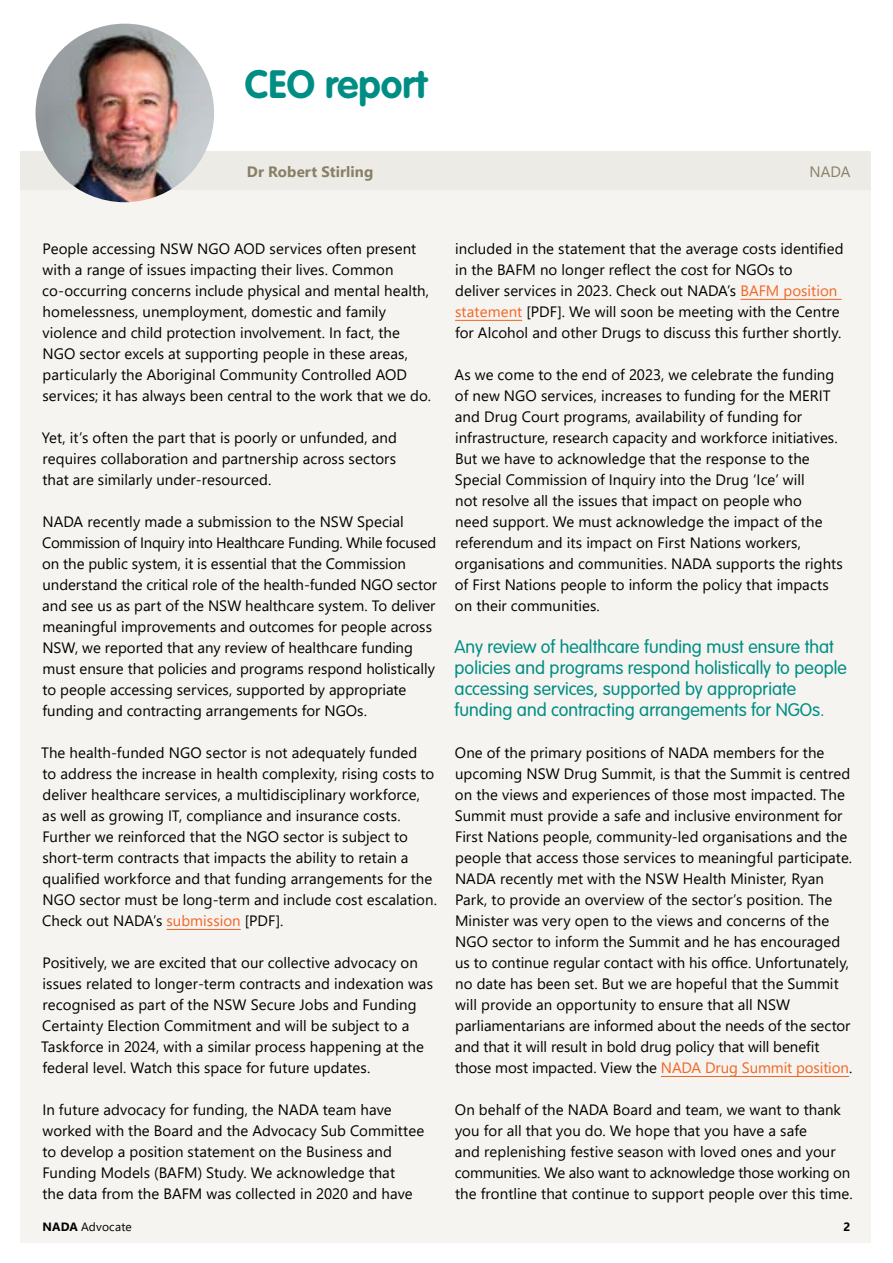
<style>
.page{position:relative;width:893px;height:1263px;background:#fff}
.page>*{position:absolute;margin:0;border:0;box-sizing:border-box;transform-origin:0 0}
.t1{font:700 39px "VAG Rounded Std";color:#008e84}
.t2{font:300 18px/21px "VAG Rounded Std";letter-spacing:.005em;color:#008e84}
.t3{font:15px/21px "Segoe UI";letter-spacing:.005em;color:#000}
.t4{font:700 15px "Segoe UI";letter-spacing:.01em;color:#897f67}
.t5{font:15px "Segoe UI";color:#897f67}
.t6{font:12px "Segoe UI";letter-spacing:.01em;color:#000}
.t7{font:700 12px "Segoe UI";color:#000}
.s1{color:#f26522}
.s2{font-weight:700}
</style>
<div class="page">
<div style="left:20px;top:152px;width:851px;height:1091px;background:#f5f4f1"></div>
<img style="left:36px;top:24px;width:178px;height:178px;border-radius:89px">
<hr style="left:166px;top:929px;width:75px;height:1px;background:#f26522">
<hr style="left:740px;top:299px;width:101px;height:1px;background:#f26522">
<hr style="left:455px;top:320px;width:67px;height:1px;background:#f26522">
<hr style="left:661px;top:1076px;width:188px;height:1px;background:#f26522">
<h1 class="t1" style="left:245px;top:62px;width:184px">CEO report</h1>
<p class="t4" style="left:247px;top:157px;width:128px">Dr Robert Stirling</p>
<p class="t5" style="left:810px;top:157px;width:42px">NADA</p>
<p class="t3" style="left:42px;top:237px;width:390px">People accessing NSW NGO AOD services often present with a range of issues impacting their lives. Common co-occurring concerns include physical and mental health, homelessness, unemployment, domestic and family violence and child protection involvement. In fact, the NGO sector excels at supporting people in these areas, particularly the Aboriginal Community Controlled AOD services; it has always been central to the work that we do.</p>
<p class="t3" style="left:42px;top:426px;width:357px;text-align:justify">Yet, it’s often the part that is poorly or unfunded, and requires collaboration and partnership across sectors that are similarly under-resourced.</p>
<p class="t3" style="left:42px;top:510px;width:396px">NADA recently made a submission to the NSW Special Commission of Inquiry into Healthcare Funding. While focused on the public system, it is essential that the Commission understand the critical role of the health-funded NGO sector and see us as part of the NSW healthcare system. To deliver meaningful improvements and outcomes for people across NSW, we reported that any review of healthcare funding must ensure that policies and programs respond holistically to people accessing services, supported by appropriate funding and contracting arrangements for NGOs.</p>
<p class="t3" style="left:41px;top:741px;width:397px">The health-funded NGO sector is not adequately funded<br>to address the increase in health complexity, rising costs to deliver healthcare services, a multidisciplinary workforce,<br>as well as growing IT, compliance and insurance costs.<br>Further we reinforced that the NGO sector is subject to short-term contracts that impacts the ability to retain a qualified workforce and that funding arrangements for the NGO sector must be long-term and include cost escalation.<br>Check out NADA’s <span class="s1">submission</span> [PDF].</p>
<p class="t3" style="left:41px;top:951px;width:393px">Positively, we are excited that our collective advocacy on issues related to longer-term contracts and indexation was recognised as part of the NSW Secure Jobs and Funding Certainty Election Commitment and will be subject to a Taskforce in 2024, with a similar process happening at the federal level. Watch this space for future updates.</p>
<p class="t3" style="left:42px;top:1098px;width:383px">In future advocacy for funding, the NADA team have worked with the Board and the Advocacy Sub Committee to develop a position statement on the Business and Funding Models (BAFM) Study. We acknowledge that<br>the data from the BAFM was collected in 2020 and have</p>
<p class="t3" style="left:455px;top:237px;width:390px">included in the statement that the average costs identified in the BAFM no longer reflect the cost for NGOs to<br>deliver services in 2023. Check out NADA’s <span class="s1">BAFM position statement</span> [PDF]. We will soon be meeting with the Centre for Alcohol and other Drugs to discuss this further shortly.</p>
<p class="t3" style="left:454px;top:363px;width:390px">As we come to the end of 2023, we celebrate the funding of new NGO services, increases to funding for the MERIT and Drug Court programs, availability of funding for infrastructure, research capacity and workforce initiatives.<br>But we have to acknowledge that the response to the Special Commission of Inquiry into the Drug ‘Ice’ will<br>not resolve all the issues that impact on people who<br>need support. We must acknowledge the impact of the referendum and its impact on First Nations workers, organisations and communities. NADA supports the rights of First Nations people to inform the policy that impacts on their communities.</p>
<p class="t2" style="left:455px;top:637px;width:394px">Any review of healthcare funding must ensure that policies and programs respond holistically to people accessing services, supported by appropriate funding and contracting arrangements for NGOs.</p>
<p class="t3" style="left:455px;top:741px;width:399px">One of the primary positions of NADA members for the upcoming NSW Drug Summit, is that the Summit is centred on the views and experiences of those most impacted. The Summit must provide a safe and inclusive environment for First Nations people, community-led organisations and the people that access those services to meaningful participate.<br>NADA recently met with the NSW Health Minister, Ryan Park, to provide an overview of the sector’s position. The Minister was very open to the views and concerns of the NGO sector to inform the Summit and he has encouraged us to continue regular contact with his office. Unfortunately, no date has been set. But we are hopeful that the Summit will provide an opportunity to ensure that all NSW parliamentarians are informed about the needs of the sector and that it will result in bold drug policy that will benefit those most impacted. View the <span class="s1">NADA Drug Summit position</span>.</p>
<p class="t3" style="left:455px;top:1098px;width:399px">On behalf of the NADA Board and team, we want to thank you for all that you do. We hope that you have a safe<br>and replenishing festive season with loved ones and your communities. We also want to acknowledge those working on the frontline that continue to support people over this time.</p>
<p class="t6" style="left:43px;top:1215px;width:91px"><span class="s2">NADA</span> Advocate</p>
<p class="t7" style="left:843px;top:1215px;width:8px">2</p>
</div>
